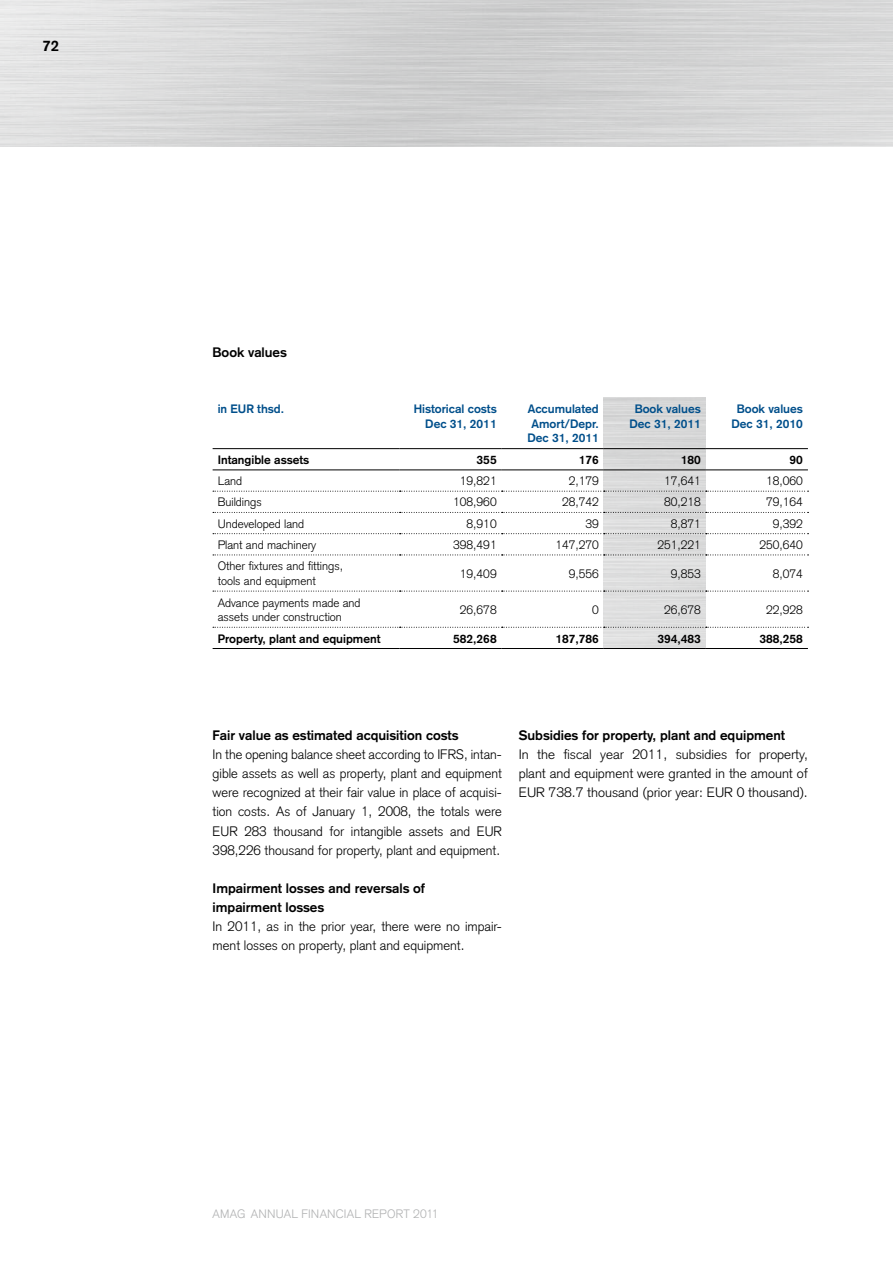
<style>
.page{position:relative;width:893px;height:1263px;background:#fff}
.page>*{position:absolute;margin:0;border:0;box-sizing:border-box;transform-origin:0 0}
.t1{font:700 15px "Akzidenz Grotesk";color:#000}
.t2{font:300 13.5px/19.2px "Akzidenz Grotesk";color:#000;text-align:justify}
.t3{font:700 13.5px/19.2px "Akzidenz Grotesk";color:#000}
.t4{font:300 12px/14.4px "Akzidenz Grotesk";color:#000}
.t5{font:700 12px/14.4px "Akzidenz Grotesk";color:#004f8b;text-align:center}
.t6{font:700 12px "Akzidenz Grotesk";color:#000}
.t7{font:300 12px "Akzidenz Grotesk";letter-spacing:.01em;color:#b1b2b3}
</style>
<div class="page">
<img style="left:604px;top:398px;width:102px;height:250px">
<hr style="left:213px;top:448px;width:187px;height:1px;background:#000">
<hr style="left:400px;top:448px;width:102px;height:1px;background:#000">
<hr style="left:502px;top:448px;width:102px;height:1px;background:#000">
<hr style="left:604px;top:448px;width:102px;height:1px;background:#000">
<hr style="left:706px;top:448px;width:102px;height:1px;background:#000">
<hr style="left:213px;top:469px;width:187px;height:1px;background:#000">
<hr style="left:400px;top:469px;width:102px;height:1px;background:#000">
<hr style="left:502px;top:469px;width:102px;height:1px;background:#000">
<hr style="left:604px;top:469px;width:102px;height:1px;background:#000">
<hr style="left:706px;top:469px;width:102px;height:1px;background:#000">
<svg style="left:213px;top:491px;width:595px;height:1px"></svg>
<svg style="left:213px;top:512px;width:595px;height:1px"></svg>
<svg style="left:213px;top:533px;width:595px;height:1px"></svg>
<svg style="left:213px;top:555px;width:595px;height:1px"></svg>
<svg style="left:213px;top:591px;width:595px;height:1px"></svg>
<hr style="left:213px;top:648px;width:187px;height:1px;background:#000">
<hr style="left:400px;top:648px;width:102px;height:1px;background:#000">
<hr style="left:502px;top:648px;width:102px;height:1px;background:#000">
<hr style="left:604px;top:648px;width:102px;height:1px;background:#000">
<svg style="left:213px;top:627px;width:595px;height:1px"></svg>
<hr style="left:706px;top:648px;width:102px;height:1px;background:#000">
<p class="t1" style="left:43px;top:37px;width:18px">72</p>
<p class="t3" style="left:213px;top:343px;width:76px">Book values</p>
<p class="t5" style="left:218px;top:402px;width:68px">in EUR thsd.</p>
<p class="t5" style="left:414px;top:402px;width:84px;text-align:right">Historical costs<br>Dec 31, 2011</p>
<p class="t5" style="left:527px;top:402px;width:73px">Accumulated<br>Amort/Depr.<br>Dec 31, 2011</p>
<p class="t5" style="left:629px;top:402px;width:73px">Book values<br>Dec 31, 2011</p>
<p class="t5" style="left:731px;top:402px;width:73px">Book values<br>Dec 31, 2010</p>
<p class="t6" style="left:218px;top:453px;width:93px">Intangible assets</p>
<p class="t6" style="left:477px;top:453px;width:22px">355</p>
<p class="t6" style="left:579px;top:453px;width:22px">176</p>
<p class="t6" style="left:681px;top:453px;width:22px">180</p>
<p class="t6" style="left:789px;top:453px;width:15px">90</p>
<p class="t4" style="left:218px;top:474px;width:26px">Land</p>
<p class="t4" style="left:460px;top:474px;width:38px">19,821</p>
<p class="t4" style="left:569px;top:474px;width:32px">2,179</p>
<p class="t4" style="left:664px;top:474px;width:38px">17,641</p>
<p class="t4" style="left:766px;top:474px;width:38px">18,060</p>
<p class="t4" style="left:218px;top:495px;width:46px">Buildings</p>
<p class="t4" style="left:453px;top:495px;width:45px">108,960</p>
<p class="t4" style="left:562px;top:495px;width:38px">28,742</p>
<p class="t4" style="left:664px;top:495px;width:38px">80,218</p>
<p class="t4" style="left:766px;top:495px;width:38px">79,164</p>
<p class="t4" style="left:218px;top:516px;width:88px">Undeveloped land</p>
<p class="t4" style="left:467px;top:516px;width:32px">8,910</p>
<p class="t4" style="left:585px;top:516px;width:15px">39</p>
<p class="t4" style="left:671px;top:516px;width:32px">8,871</p>
<p class="t4" style="left:773px;top:516px;width:32px">9,392</p>
<p class="t4" style="left:218px;top:537px;width:100px">Plant and machinery</p>
<p class="t4" style="left:453px;top:537px;width:45px">398,491</p>
<p class="t4" style="left:555px;top:537px;width:45px">147,270</p>
<p class="t4" style="left:657px;top:537px;width:45px">251,221</p>
<p class="t4" style="left:759px;top:537px;width:45px">250,640</p>
<p class="t4" style="left:218px;top:559px;width:127px">Other fixtures and fittings, tools and equipment</p>
<p class="t4" style="left:460px;top:566px;width:38px">19,409</p>
<p class="t4" style="left:569px;top:566px;width:32px">9,556</p>
<p class="t4" style="left:671px;top:566px;width:32px">9,853</p>
<p class="t4" style="left:773px;top:566px;width:32px">8,074</p>
<p class="t4" style="left:218px;top:595px;width:144px">Advance payments made and assets under construction</p>
<p class="t4" style="left:460px;top:602px;width:38px">26,678</p>
<p class="t4" style="left:592px;top:602px;width:8px">0</p>
<p class="t4" style="left:664px;top:602px;width:38px">26,678</p>
<p class="t4" style="left:766px;top:602px;width:38px">22,928</p>
<p class="t6" style="left:218px;top:631px;width:164px">Property, plant and equipment</p>
<p class="t6" style="left:453px;top:631px;width:45px">582,268</p>
<p class="t6" style="left:555px;top:631px;width:45px">187,786</p>
<p class="t6" style="left:657px;top:631px;width:45px">394,483</p>
<p class="t6" style="left:759px;top:631px;width:45px">388,258</p>
<p class="t3" style="left:213px;top:725px;width:247px">Fair value as estimated acquisition costs</p>
<p class="t2" style="left:213px;top:745px;width:291px">In the opening balance sheet according to IFRS, intan&shy;gible assets as well as property, plant and equipment were recognized at their fair value in place of acquisi&shy;tion costs. As of January 1, 2008, the totals were EUR 283 thousand for intangible assets and EUR 398,226 thousand for property, plant and equipment.</p>
<p class="t3" style="left:213px;top:878px;width:214px">Impairment losses and reversals of impairment losses</p>
<p class="t2" style="left:213px;top:917px;width:291px">In 2011, as in the prior year, there were no impair&shy;ment losses on property, plant and equipment.</p>
<p class="t3" style="left:519px;top:725px;width:268px">Subsidies for property, plant and equipment</p>
<p class="t2" style="left:519px;top:745px;width:291px">In the fiscal year 2011, subsidies for property, plant and equipment were granted in the amount of EUR 738.7 thousand (prior year: EUR 0 thousand).</p>
<p class="t7" style="left:213px;top:1207px;width:45px">AMAG annual</p>
<p class="t7" style="left:301px;top:1207px;width:8px">financial</p>
<p class="t7" style="left:364px;top:1207px;width:9px">report</p>
<p class="t7" style="left:413px;top:1207px;width:27px">2011</p>
</div>
